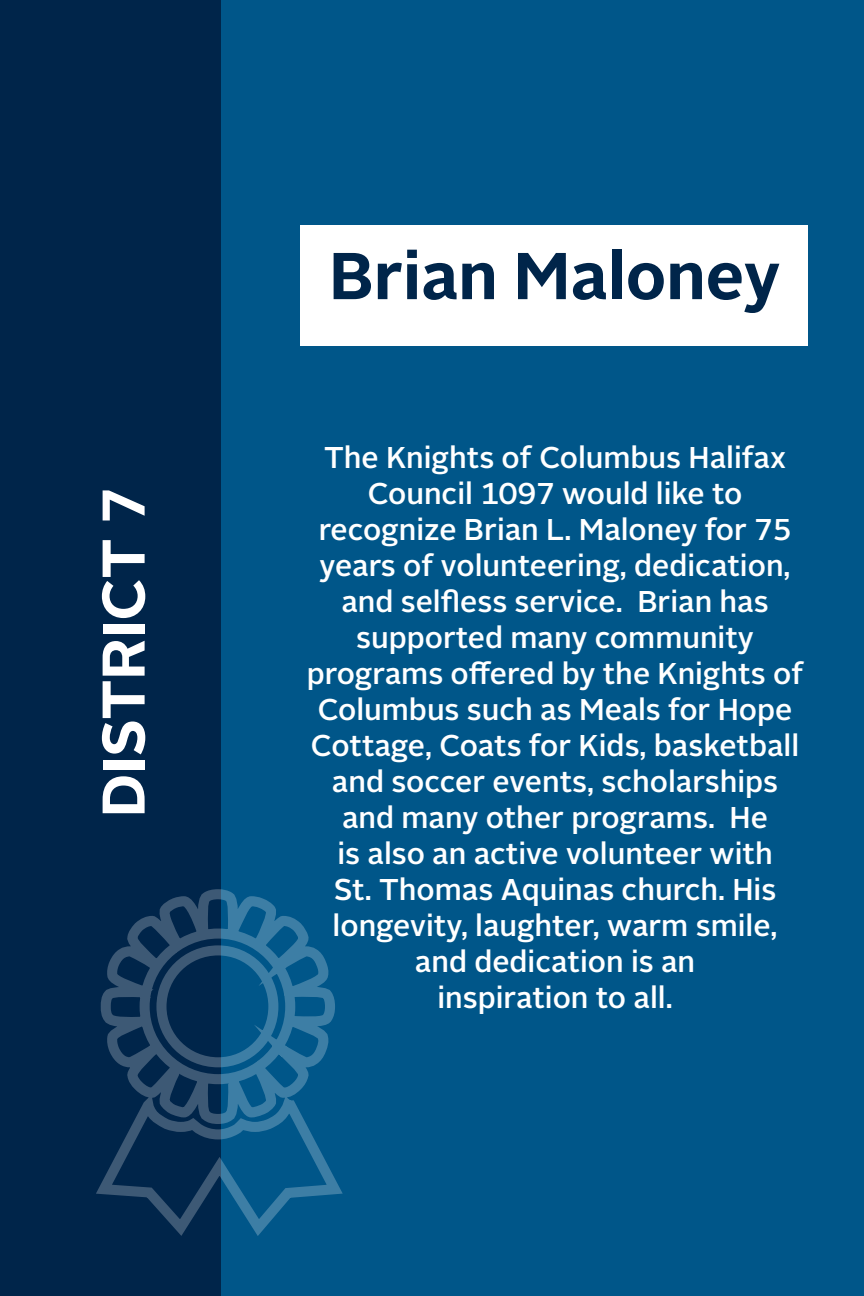
<style>
.page{position:relative;width:864px;height:1296px;background:#fff}
.page>*{position:absolute;margin:0;border:0;box-sizing:border-box;transform-origin:0 0}
.t1{font:700 66px "Alright Sans";color:#00254a}
.t2{font:700 60px "Alright Sans";color:#fff}
.t3{font:500 30px/36px "Alright Sans";color:#fff;text-align:center}
</style>
<div class="page">
<div style="left:0;top:0;width:259px;height:1296px;background:#00254a"></div>
<div style="left:221px;top:0;width:643px;height:1296px;background:#005689"></div>
<svg style="left:96px;top:889px;width:247px;height:347px"></svg>
<div style="left:300px;top:225px;width:508px;height:121px;background:#fff"></div>
<h2 class="t2" style="left:82px;top:817px;width:332px;rotate:-90deg">DISTRICT 7</h2>
<h1 class="t1" style="left:329px;top:230px;width:453px">Brian Maloney</h1>
<p class="t3" style="left:307px;top:440px;width:498px">The Knights of Columbus Halifax<br>Council 1097 would like to recognize Brian L. Maloney for 75 years of volunteering, dedication, and selfless service. Brian has supported many community programs offered by the Knights of<br>Columbus such as Meals for Hope<br>Cottage, Coats for Kids, basketball and soccer events, scholarships and many other programs. He<br>is also an active volunteer with<br>St. Thomas Aquinas church. His longevity, laughter, warm smile, and dedication is an<br>inspiration to all.</p>
</div>
